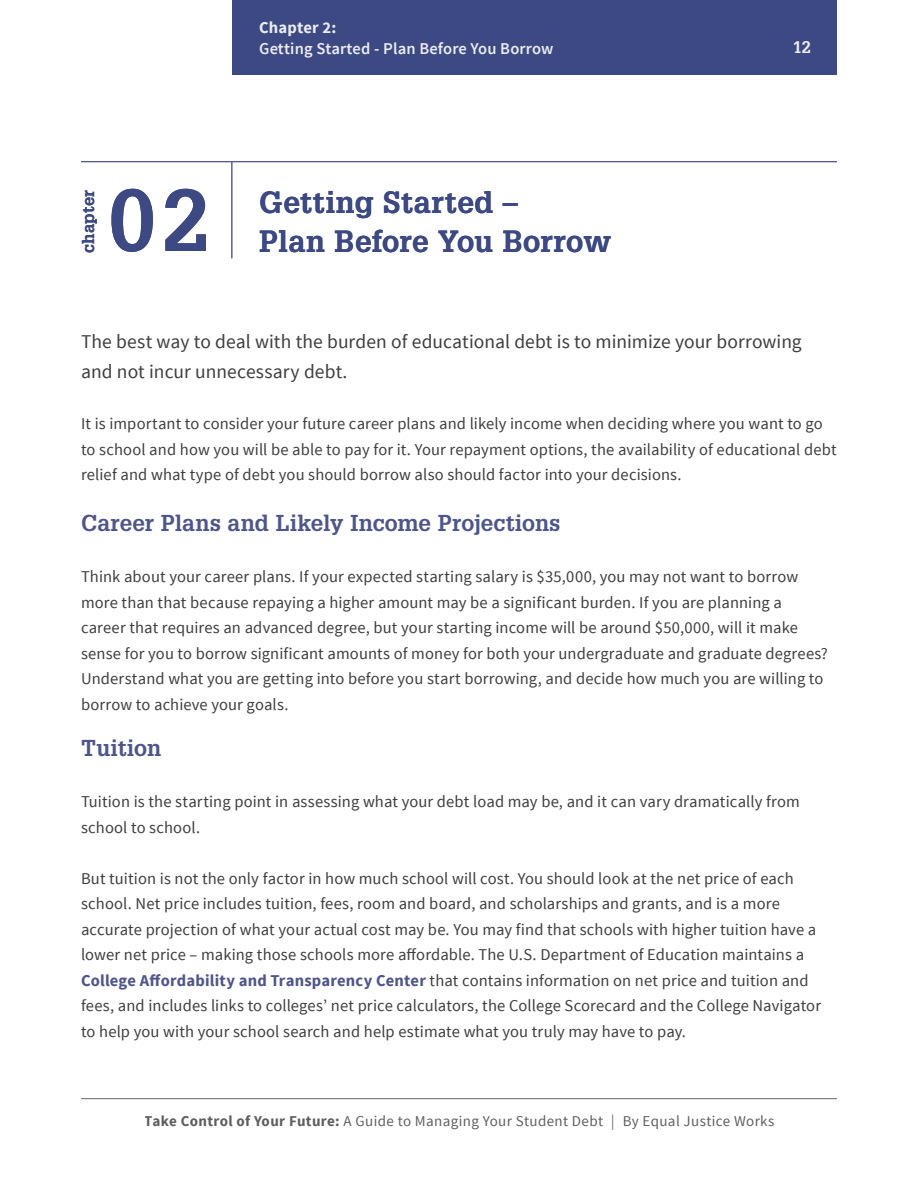
<style>
.page{position:relative;width:918px;height:1188px;background:#fff}
.page>*{position:absolute;margin:0;border:0;box-sizing:border-box;transform-origin:0 0}
.t1{font:700 85.5px "Glypha";color:#3d4982}
.t2{font:700 30px/39px "Glypha";letter-spacing:.015em;color:#3d4982}
.t3{font:700 22.5px "Glypha";letter-spacing:.005em;color:#4e5589}
.t4{font:19.5px/30px "Source Sans Pro";letter-spacing:.005em;color:#3e3e3f}
.t5{font:16.5px/25.5px "Source Sans Pro";letter-spacing:.005em;color:#3e3e3f}
.t6{font:600 16.5px "Source Sans Pro";letter-spacing:.01em;color:#fff}
.t7{font:700 16.5px "Source Sans Pro";letter-spacing:.01em;color:#fff}
.t8{font:700 16.5px "Glypha";letter-spacing:.015em;color:#3d4982}
.t9{font:700 16.5px "Glypha";color:#fff}
.t10{font:15px "Source Sans Pro";letter-spacing:.025em;color:#4b4c4d}
.s1{font-weight:700;color:#4e5589}
.s2{font-weight:700}
.s3{font-family:"Adobe Caslon Pro"}
</style>
<div class="page">
<div style="left:232px;top:0;width:605px;height:75px;background:#3d4982"></div>
<hr style="left:81px;top:1098px;width:756px;height:1px;background:#808285">
<hr style="left:81px;top:161px;width:756px;height:1px;background:#565c8e">
<hr style="left:231px;top:162px;width:1px;height:96px;background:#565c8e">
<p class="t7" style="left:259px;top:17px;width:79px">Chapter 2:</p>
<p class="t6" style="left:259px;top:38px;width:296px">Getting Started - Plan Before You Borrow</p>
<p class="t9" style="left:793px;top:37px;width:20px">12</p>
<p class="t7" style="left:323px;top:17px;width:10px">1</p>
<p class="t6" style="left:259px;top:38px;width:429px">Understanding Your Student L ans and Loan Consolidation</p>
<p class="t8" style="left:78px;top:253px;width:64px;rotate:-90deg">chapter</p>
<h1 class="t1" style="left:108px;top:168px;width:103px">02</h1>
<h2 class="t2" style="left:259px;top:182px;width:354px">Getting Started –<br>Plan Before You Borrow</h2>
<p class="t4" style="left:81px;top:327px;width:722px">The best way to deal with the burden of educational debt is to minimize your borrowing and not incur unnecessary debt.</p>
<p class="t5" style="left:81px;top:411px;width:757px">It is important to consider your future career plans and likely income when deciding where you want to go to school and how you will be able to pay for it. Your repayment options, the availability of educational debt relief and what type of debt you should borrow also should factor into your decisions.</p>
<h3 class="t3" style="left:81px;top:509px;width:481px">Career Plans and Likely Income Projections</h3>
<p class="t5" style="left:81px;top:564px;width:748px">Think about your career plans. If your expected starting salary is $35,000, you may not want to borrow more than that because repaying a higher amount may be a significant burden. If you are planning a career that requires an advanced degree, but your starting income will be around $50,000, will it make sense for you to borrow significant amounts of money for both your undergraduate and graduate degrees?<br>Understand what you are getting into before you start borrowing, and decide how much you are willing to borrow to achieve your goals.</p>
<h3 class="t3" style="left:81px;top:734px;width:82px">Tuition</h3>
<p class="t5" style="left:81px;top:789px;width:720px">Tuition is the starting point in assessing what your debt load may be, and it can vary dramatically from school to school.</p>
<p class="t5" style="left:81px;top:866px;width:742px">But tuition is not the only factor in how much school will cost. You should look at the net price of each school. Net price includes tuition, fees, room and board, and scholarships and grants, and is a more accurate projection of what your actual cost may be. You may find that schools with higher tuition have a lower net price – making those schools more affordable. The U.S. Department of Education maintains a <span class="s1">College Affordability and Transparency Center</span> that contains information on net price and tuition and fees, and includes links to colleges’ net price calculators, the College Scorecard and the College Navigator to help you with your school search and help estimate what you truly may have to pay.</p>
<p class="t10" style="left:145px;top:1111px;width:631px"><span class="s2">Take Control of Your Future:</span> A Guide to Managing Your Student Debt <span class="s3">|</span> By Equal Justice Works</p>
</div>
